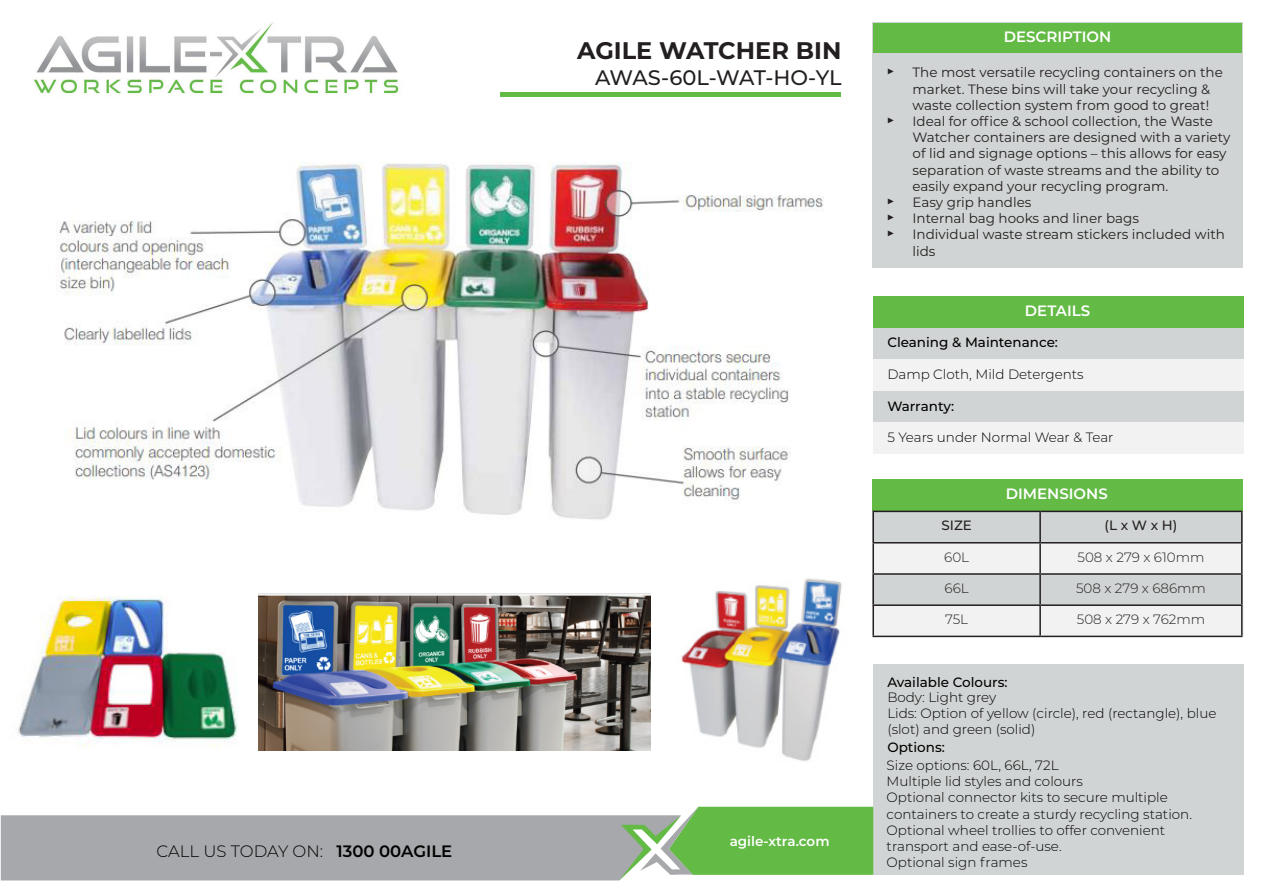
<style>
.page{position:relative;width:1263px;height:893px;background:#fff}
.page>*{position:absolute;margin:0;border:0;box-sizing:border-box;transform-origin:0 0}
.t1{font:700 24px "Montserrat";color:#231f20}
.t2{font:500 21px "Montserrat";letter-spacing:-.01em;color:#231f20}
.t3{font:300 16.5px "Montserrat";color:#000}
.t4{font:600 15px "Montserrat";color:#fff}
.t5{font:13.5px/16.2px "Montserrat";color:#231f20}
.t6{font:300 13.5px/16.2px "Montserrat";color:#000}
.t7{font:500 13.5px "Montserrat";color:#000}
.t8{font:300 13.5px "Montserrat";color:#231f20}
.t9{font:600 13.5px "Montserrat";color:#fff}
.t10{font:500 13.5px "Montserrat";color:#231f20}
.s1{font-weight:600}
</style>
<div class="page">
<div style="left:873px;top:606px;width:370px;height:31px;background:#f2f2f2"></div>
<img style="left:34px;top:22px;width:365px;height:74px">
<div style="left:872px;top:22px;width:370px;height:246px;background:#d1d4d4"></div>
<div style="left:873px;top:327px;width:370px;height:32px;background:#d1d4d4"></div>
<div style="left:873px;top:391px;width:370px;height:31px;background:#d1d4d4"></div>
<div style="left:873px;top:664px;width:370px;height:211px;background:#d1d4d4"></div>
<div style="left:873px;top:359px;width:370px;height:32px;background:#f2f2f2"></div>
<div style="left:873px;top:422px;width:370px;height:32px;background:#f2f2f2"></div>
<div style="left:873px;top:23px;width:369px;height:29px;background:#63ba45"></div>
<div style="left:873px;top:296px;width:370px;height:31px;background:#63ba45"></div>
<svg style="left:1px;top:807px;width:872px;height:73px;background:#a3b6a0"></svg>
<div style="left:500px;top:92px;width:341px;height:5px;background:#63ba45"></div>
<img style="left:681px;top:578px;width:161px;height:183px">
<img style="left:56px;top:162px;width:768px;height:358px">
<img style="left:18px;top:596px;width:219px;height:153px">
<img style="left:258px;top:593px;width:392px;height:158px">
<div style="left:872px;top:511px;width:370px;height:32px;background:#d1d4d4"></div>
<div style="left:872px;top:574px;width:370px;height:32px;background:#d1d4d4"></div>
<div style="left:872px;top:543px;width:370px;height:31px;background:#f2f2f2"></div>
<div style="left:872px;top:480px;width:370px;height:31px;background:#63ba45"></div>
<hr style="left:872px;top:511px;width:168px;height:1px;background:#231f20">
<hr style="left:872px;top:512px;width:2px;height:30px;background:#231f20">
<hr style="left:1040px;top:511px;width:202px;height:1px;background:#231f20">
<hr style="left:1039px;top:512px;width:2px;height:30px;background:#231f20">
<hr style="left:1241px;top:512px;width:1px;height:30px;background:#231f20">
<hr style="left:872px;top:542px;width:168px;height:1px;background:#231f20">
<hr style="left:872px;top:543px;width:2px;height:30px;background:#231f20">
<hr style="left:1040px;top:542px;width:202px;height:1px;background:#231f20">
<hr style="left:1039px;top:543px;width:2px;height:30px;background:#231f20">
<hr style="left:1241px;top:543px;width:1px;height:30px;background:#231f20">
<hr style="left:872px;top:573px;width:168px;height:2px;background:#231f20">
<hr style="left:872px;top:575px;width:2px;height:29px;background:#231f20">
<hr style="left:1040px;top:573px;width:202px;height:2px;background:#231f20">
<hr style="left:1039px;top:575px;width:2px;height:29px;background:#231f20">
<svg style="left:1241px;top:575px;width:1px;height:29px"></svg>
<hr style="left:872px;top:604px;width:168px;height:2px;background:#231f20">
<hr style="left:872px;top:606px;width:2px;height:30px;background:#231f20">
<hr style="left:1040px;top:604px;width:202px;height:2px;background:#231f20">
<hr style="left:1039px;top:606px;width:2px;height:30px;background:#231f20">
<hr style="left:1241px;top:606px;width:1px;height:30px;background:#231f20">
<hr style="left:872px;top:636px;width:168px;height:1px;background:#231f20">
<hr style="left:1040px;top:636px;width:202px;height:1px;background:#231f20">
<p class="t3" style="left:157px;top:839px;width:297px">CALL US TODAY ON: <span class="s1">1300 00AGILE</span></p>
<p class="t1" style="left:577px;top:34px;width:266px">AGILE WATCHER BIN</p>
<p class="t2" style="left:595px;top:62px;width:248px">AWAS-60L-WAT-HO-YL</p>
<p class="t9" style="left:730px;top:832px;width:101px">agile-xtra.com</p>
<p class="t5" style="left:887px;top:62px;width:10px">▶</p>
<p class="t5" style="left:887px;top:111px;width:10px">▶</p>
<p class="t5" style="left:887px;top:192px;width:10px">▶</p>
<p class="t5" style="left:887px;top:208px;width:10px">▶</p>
<p class="t5" style="left:887px;top:224px;width:10px">▶</p>
<p class="t4" style="left:1004px;top:26px;width:109px">DESCRIPTION</p>
<p class="t5" style="left:912px;top:64px;width:312px">The most versatile recycling containers on the market. These bins will take your recycling &amp; waste collection system from good to great!</p>
<p class="t5" style="left:912px;top:113px;width:319px">Ideal for office &amp; school collection, the Waste Watcher containers are designed with a variety of lid and signage options – this allows for easy separation of waste streams and the ability to easily expand your recycling program.</p>
<p class="t5" style="left:912px;top:194px;width:120px">Easy grip handles</p>
<p class="t5" style="left:912px;top:210px;width:228px">Internal bag hooks and liner bags</p>
<p class="t5" style="left:912px;top:226px;width:314px">Individual waste stream stickers included with lids</p>
<p class="t4" style="left:1025px;top:300px;width:67px">DETAILS</p>
<p class="t7" style="left:887px;top:333px;width:172px">Cleaning &amp; Maintenance:</p>
<p class="t6" style="left:887px;top:366px;width:198px">Damp Cloth, Mild Detergents</p>
<p class="t7" style="left:887px;top:397px;width:68px">Warranty:</p>
<p class="t6" style="left:887px;top:429px;width:228px">5 Years under Normal Wear &amp; Tear</p>
<p class="t4" style="left:1006px;top:483px;width:104px">DIMENSIONS</p>
<p class="t10" style="left:941px;top:516px;width:32px">SIZE</p>
<p class="t10" style="left:1104px;top:516px;width:74px">(L x W x H)</p>
<p class="t8" style="left:944px;top:548px;width:26px">60L</p>
<p class="t8" style="left:1077px;top:548px;width:128px">508 x 279 x 610mm</p>
<p class="t8" style="left:945px;top:579px;width:26px">66L</p>
<p class="t8" style="left:1076px;top:579px;width:131px">508 x 279 x 686mm</p>
<p class="t8" style="left:945px;top:610px;width:25px">75L</p>
<p class="t8" style="left:1077px;top:610px;width:130px">508 x 279 x 762mm</p>
<p class="t7" style="left:887px;top:672px;width:122px">Available Colours:</p>
<p class="t6" style="left:887px;top:688px;width:110px">Body: Light grey</p>
<p class="t6" style="left:887px;top:705px;width:331px">Lids: Option of yellow (circle), red (rectangle), blue (slot) and green (solid)</p>
<p class="t6" style="left:887px;top:757px;width:173px">Size options: 60L, 66L, 72L</p>
<p class="t6" style="left:887px;top:773px;width:198px">Multiple lid styles and colours</p>
<p class="t6" style="left:887px;top:789px;width:307px">Optional connector kits to secure multiple containers to create a sturdy recycling station.</p>
<p class="t6" style="left:887px;top:821px;width:280px">Optional wheel trollies to offer convenient transport and ease-of-use.</p>
<p class="t6" style="left:887px;top:854px;width:142px">Optional sign frames</p>
<p class="t7" style="left:887px;top:737px;width:59px">Options:</p>
</div>
